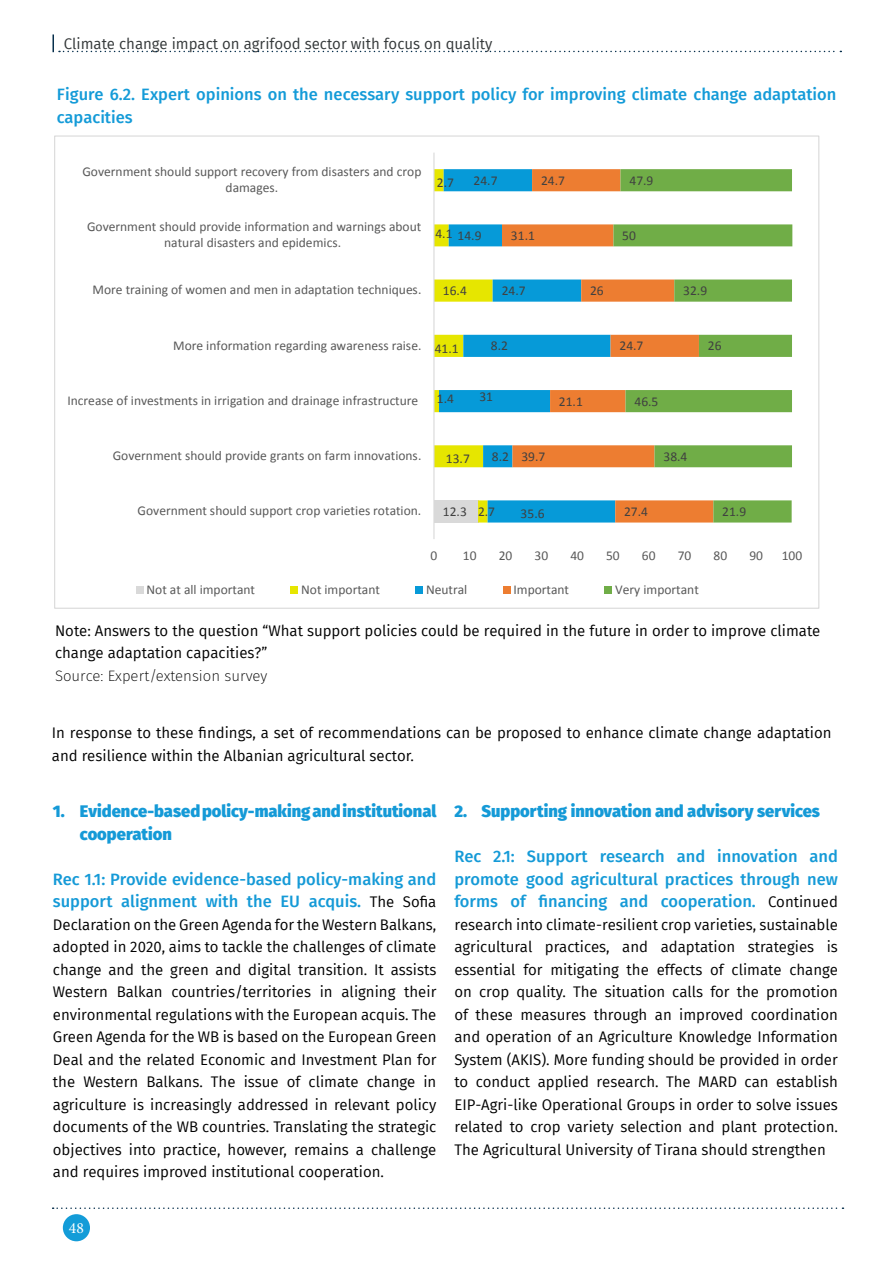
<style>
.page{position:relative;width:893px;height:1263px;background:#fff}
.page>*{position:absolute;margin:0;border:0;box-sizing:border-box;transform-origin:0 0}
.t1{font:500 16.5px/22.5px "Fira Sans";color:#159ad7}
.t2{font:800 16.5px/22.5px "Fira Sans";color:#159ad7}
.t3{font:500 16.5px/22.5px "Fira Sans";color:#149bd8}
.t4{font:15.6px "Minion Pro";color:#fff}
.t5{font:15px/22.5px "Fira Sans";color:#000}
.t6{font:15px "Fira Sans";color:#333738}
.t7{font:200 15px "Fira Sans";color:#000}
.t8{font:13.5px/16.5px "Calibri";color:#595959;text-align:center}
.t9{font:13.5px "Calibri";color:#404040}
.s1{font-weight:400;font-size:15px;color:#000}
</style>
<div class="page">
<div style="left:63px;top:1214px;width:27px;height:27px;background:#139cd8;border-radius:50%"></div>
<svg style="left:52px;top:34px;width:789px;height:18px"></svg>
<svg style="left:53px;top:1207px;width:790px;height:2px"></svg>
<svg style="left:434px;top:169px;width:5px;height:353px"></svg>
<svg style="left:439px;top:169px;width:63px;height:353px"></svg>
<svg style="left:502px;top:169px;width:111px;height:353px"></svg>
<svg style="left:613px;top:169px;width:179px;height:353px"></svg>
<hr style="left:433px;top:153px;width:1px;height:386px;background:#d9d9d9">
<div style="left:136px;top:586px;width:7px;height:7px;background:#d9d9d9"></div>
<div style="left:291px;top:586px;width:7px;height:7px;background:#e6e600"></div>
<div style="left:415px;top:586px;width:8px;height:7px;background:#069ad8"></div>
<div style="left:503px;top:586px;width:7px;height:7px;background:#ed7d31"></div>
<div style="left:605px;top:586px;width:7px;height:7px;background:#70ad47"></div>
<p class="t6" style="left:64px;top:32px;width:430px">Climate change impact on agrifood sector with focus on quality</p>
<p class="t3" style="left:57px;top:83px;width:781px">Figure 6.2. Expert opinions on the necessary support policy for improving climate change adaptation capacities</p>
<p class="t8" style="left:83px;top:163px;width:340px">Government should support recovery from disasters and crop damages.</p>
<p class="t8" style="left:87px;top:218px;width:336px">Government should provide information and warnings about natural disasters and epidemics.</p>
<p class="t8" style="left:93px;top:282px;width:330px">More training of women and men in adaptation techniques.</p>
<p class="t9" style="left:437px;top:174px;width:19px">2.7</p>
<p class="t9" style="left:474px;top:172px;width:25px">24.7</p>
<p class="t9" style="left:541px;top:172px;width:25px">24.7</p>
<p class="t9" style="left:435px;top:225px;width:19px">4.1</p>
<p class="t9" style="left:458px;top:227px;width:25px">14.9</p>
<p class="t9" style="left:511px;top:227px;width:25px">31.1</p>
<p class="t9" style="left:443px;top:282px;width:25px">16.4</p>
<p class="t9" style="left:502px;top:282px;width:25px">24.7</p>
<p class="t9" style="left:590px;top:282px;width:15px">26</p>
<p class="t9" style="left:629px;top:172px;width:25px">47.9</p>
<p class="t9" style="left:622px;top:227px;width:15px">50</p>
<p class="t8" style="left:173px;top:337px;width:250px">More information regarding awareness raise.</p>
<p class="t9" style="left:435px;top:340px;width:25px">41.1</p>
<p class="t8" style="left:67px;top:392px;width:352px">Increase of investments in irrigation and drainage infrastructure</p>
<p class="t9" style="left:437px;top:390px;width:19px">1.4</p>
<p class="t9" style="left:491px;top:337px;width:19px">8.2</p>
<p class="t9" style="left:479px;top:388px;width:15px">31</p>
<p class="t9" style="left:559px;top:393px;width:25px">21.1</p>
<p class="t9" style="left:619px;top:337px;width:25px">24.7</p>
<p class="t9" style="left:634px;top:393px;width:25px">46.5</p>
<p class="t9" style="left:683px;top:282px;width:25px">32.9</p>
<p class="t9" style="left:708px;top:337px;width:15px">26</p>
<p class="t8" style="left:113px;top:447px;width:310px">Government should provide grants on farm innovations.</p>
<p class="t9" style="left:446px;top:450px;width:25px">13.7</p>
<p class="t9" style="left:492px;top:448px;width:19px">8.2</p>
<p class="t9" style="left:521px;top:448px;width:25px">39.7</p>
<p class="t9" style="left:663px;top:448px;width:25px">38.4</p>
<p class="t8" style="left:138px;top:503px;width:285px">Government should support crop varieties rotation.</p>
<p class="t9" style="left:443px;top:503px;width:54px">12.3 2.7</p>
<p class="t9" style="left:521px;top:505px;width:25px">35.6</p>
<p class="t9" style="left:624px;top:503px;width:25px">27.4</p>
<p class="t9" style="left:722px;top:503px;width:25px">21.9</p>
<p class="t8" style="left:430px;top:548px;width:8px">0</p>
<p class="t8" style="left:463px;top:548px;width:15px">10</p>
<p class="t8" style="left:499px;top:548px;width:15px">20</p>
<p class="t8" style="left:534px;top:548px;width:15px">30</p>
<p class="t8" style="left:570px;top:548px;width:15px">40</p>
<p class="t8" style="left:606px;top:548px;width:15px">50</p>
<p class="t8" style="left:642px;top:548px;width:15px">60</p>
<p class="t8" style="left:678px;top:548px;width:15px">70</p>
<p class="t8" style="left:713px;top:548px;width:15px">80</p>
<p class="t8" style="left:749px;top:548px;width:15px">90</p>
<p class="t8" style="left:782px;top:548px;width:22px">100</p>
<p class="t8" style="left:147px;top:581px;width:110px">Not at all important</p>
<p class="t8" style="left:301px;top:581px;width:80px">Not important</p>
<p class="t8" style="left:426px;top:581px;width:43px">Neutral</p>
<p class="t8" style="left:513px;top:581px;width:57px">Important</p>
<p class="t8" style="left:615px;top:581px;width:85px">Very important</p>
<p class="t5" style="left:55px;top:619px;width:767px">Note: Answers to the question “What support policies could be required in the future in order to improve climate change adaptation capacities?”</p>
<p class="t7" style="left:55px;top:665px;width:214px">Source: Expert/extension survey</p>
<p class="t5" style="left:52px;top:721px;width:781px">In response to these findings, a set of recommendations can be proposed to enhance climate change adaptation and resilience within the Albanian agricultural sector.</p>
<p class="t2" style="left:80px;top:798px;width:358px;text-indent:-27px">1. Evidence-based policy-making and institutional cooperation</p>
<p class="t1" style="left:53px;top:867px;width:385px">Rec 1.1: Provide evidence-based policy-making and support alignment with the EU acquis. <span class="s1">The Sofia</span></p>
<p class="t5" style="left:53px;top:913px;width:385px;text-align:justify">Declaration on the Green Agenda for the Western Balkans, adopted in 2020, aims to tackle the challenges of climate change and the green and digital transition. It assists Western Balkan countries/territories in aligning their environmental regulations with the European acquis. The Green Agenda for the WB is based on the European Green Deal and the related Economic and Investment Plan for the Western Balkans. The issue of climate change in agriculture is increasingly addressed in relevant policy documents of the WB countries. Translating the strategic objectives into practice, however, remains a challenge and requires improved institutional cooperation.</p>
<p class="t4" style="left:69px;top:1217px;width:16px">48</p>
<p class="t2" style="left:454px;top:798px;width:367px">2. Supporting innovation and advisory services</p>
<p class="t1" style="left:454px;top:844px;width:385px;text-align:justify">Rec 2.1: Support research and innovation and promote good agricultural practices through new forms of financing and cooperation. <span class="s1">Continued</span></p>
<p class="t5" style="left:454px;top:913px;width:385px;text-align:justify">research into climate-resilient crop varieties, sustainable agricultural practices, and adaptation strategies is essential for mitigating the effects of climate change on crop quality. The situation calls for the promotion of these measures through an improved coordination and operation of an Agriculture Knowledge Information System (AKIS). More funding should be provided in order to conduct applied research. The MARD can establish EIP-Agri-like Operational Groups in order to solve issues related to crop variety selection and plant protection.<br>The Agricultural University of Tirana should strengthen</p>
</div>
